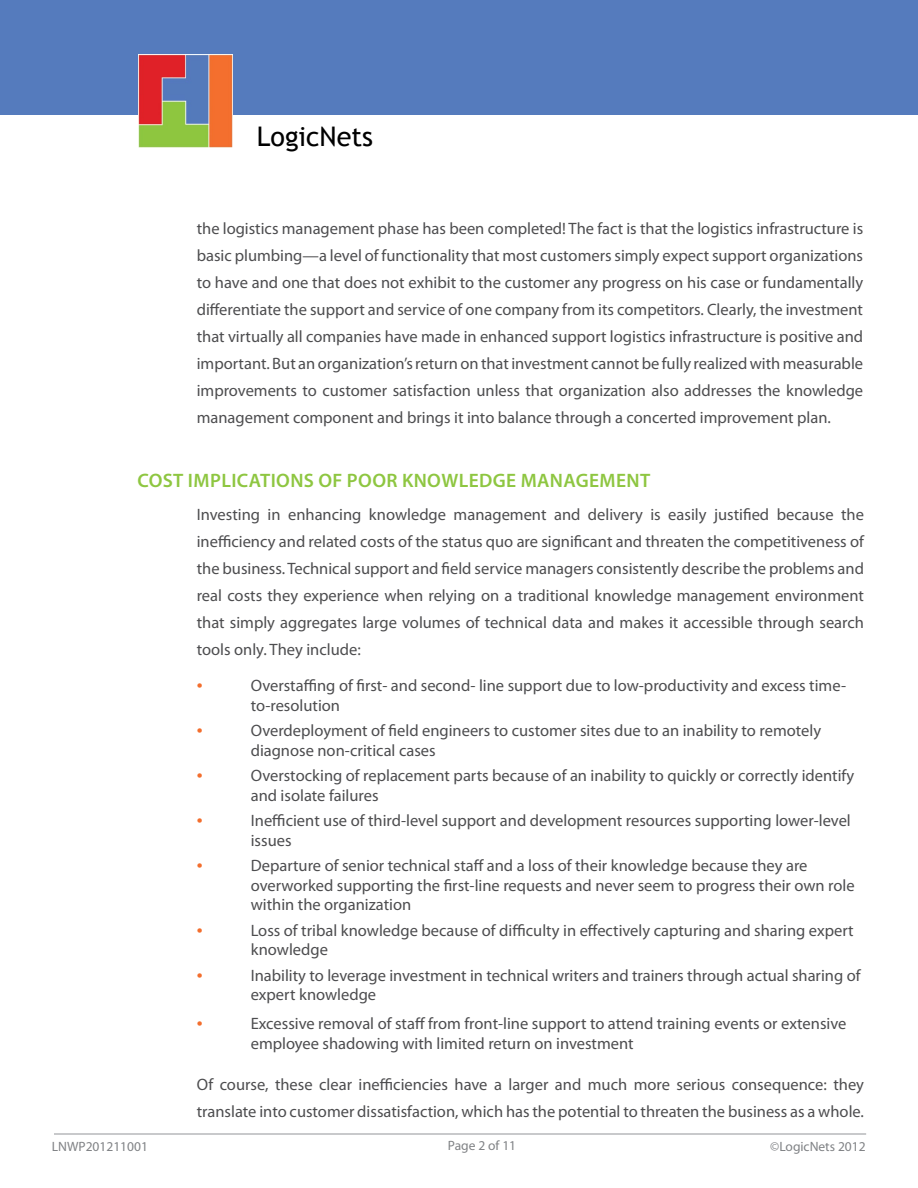
<style>
.page{position:relative;width:918px;height:1188px;background:#fff}
.page>*{position:absolute;margin:0;border:0;box-sizing:border-box;transform-origin:0 0}
.t1{font:27px "Trebuchet MS";color:#000}
.t2{font:600 19.5px "Myriad Pro";letter-spacing:.02em;color:#8ec641}
.t3{font:16.5px/27px "Myriad Pro";color:#4d4d4f}
.t4{font:13.5px "Myriad Pro";color:#808285}
.s1{font-size:21px;color:#f36e2d}
</style>
<div class="page">
<div style="left:0;top:0;width:918px;height:115px;background:#557bbd"></div>
<img style="left:139px;top:54px;width:93px;height:93px">
<hr style="left:54px;top:1134px;width:812px;height:1px;background:#939598">
<h1 class="t1" style="left:257px;top:120px;width:118px">LogicNets</h1>
<p class="t3" style="left:197px;top:215px;width:668px;text-align:justify">the logistics management phase has been completed! The fact is that the logistics infrastructure is basic plumbing—a level of functionality that most customers simply expect support organizations to have and one that does not exhibit to the customer any progress on his case or fundamentally differentiate the support and service of one company from its competitors. Clearly, the investment that virtually all companies have made in enhanced support logistics infrastructure is positive and important. But an organization’s return on that investment cannot be fully realized with measurable improvements to customer satisfaction unless that organization also addresses the knowledge management component and brings it into balance through a concerted improvement plan.</p>
<p class="t2" style="left:137px;top:468px;width:515px">COST IMPLICATIONS OF POOR KNOWLEDGE MANAGEMENT</p>
<p class="t3" style="left:197px;top:501px;width:669px;text-align:justify">Investing in enhancing knowledge management and delivery is easily justified because the inefficiency and related costs of the status quo are significant and threaten the competitiveness of the business. Technical support and field service managers consistently describe the problems and real costs they experience when relying on a traditional knowledge management environment that simply aggregates large volumes of technical data and makes it accessible through search tools only. They include:</p>
<p class="t3" style="left:251px;top:675px;width:597px;line-height:19.8px;text-indent:-54px"><span class="s1">•</span> Overstaffing of first- and second- line support due to low-productivity and excess time&shy;to-resolution</p>
<p class="t3" style="left:251px;top:720px;width:572px;line-height:19.8px;text-indent:-54px"><span class="s1">•</span> Overdeployment of field engineers to customer sites due to an inability to remotely diagnose non-critical cases</p>
<p class="t3" style="left:251px;top:765px;width:605px;line-height:19.8px;text-indent:-54px"><span class="s1">•</span> Overstocking of replacement parts because of an inability to quickly or correctly identify and isolate failures</p>
<p class="t3" style="left:251px;top:810px;width:602px;line-height:19.8px;text-indent:-54px"><span class="s1">•</span> Inefficient use of third-level support and development resources supporting lower-level issues</p>
<p class="t3" style="left:251px;top:855px;width:605px;line-height:19.8px;text-indent:-54px"><span class="s1">•</span> Departure of senior technical staff and a loss of their knowledge because they are overworked supporting the first-line requests and never seem to progress their own role within the organization</p>
<p class="t3" style="left:251px;top:920px;width:605px;line-height:19.8px;text-indent:-54px"><span class="s1">•</span> Loss of tribal knowledge because of difficulty in effectively capturing and sharing expert knowledge</p>
<p class="t3" style="left:251px;top:965px;width:611px;line-height:19.8px;text-indent:-54px"><span class="s1">•</span> Inability to leverage investment in technical writers and trainers through actual sharing of expert knowledge</p>
<p class="t3" style="left:251px;top:1013px;width:597px;line-height:19.8px;text-indent:-54px"><span class="s1">•</span> Excessive removal of staff from front-line support to attend training events or extensive employee shadowing with limited return on investment</p>
<p class="t3" style="left:197px;top:1070px;width:669px">Of course, these clear inefficiencies have a larger and much more serious consequence: they translate into customer dissatisfaction, which has the potential to threaten the business as a whole.</p>
<p class="t4" style="left:448px;top:1138px;width:70px">Page 2 of 11</p>
<p class="t4" style="left:52px;top:1138px;width:98px">LNWP201211001</p>
<p class="t4" style="left:770px;top:1138px;width:97px">©LogicNets 2012</p>
</div>
